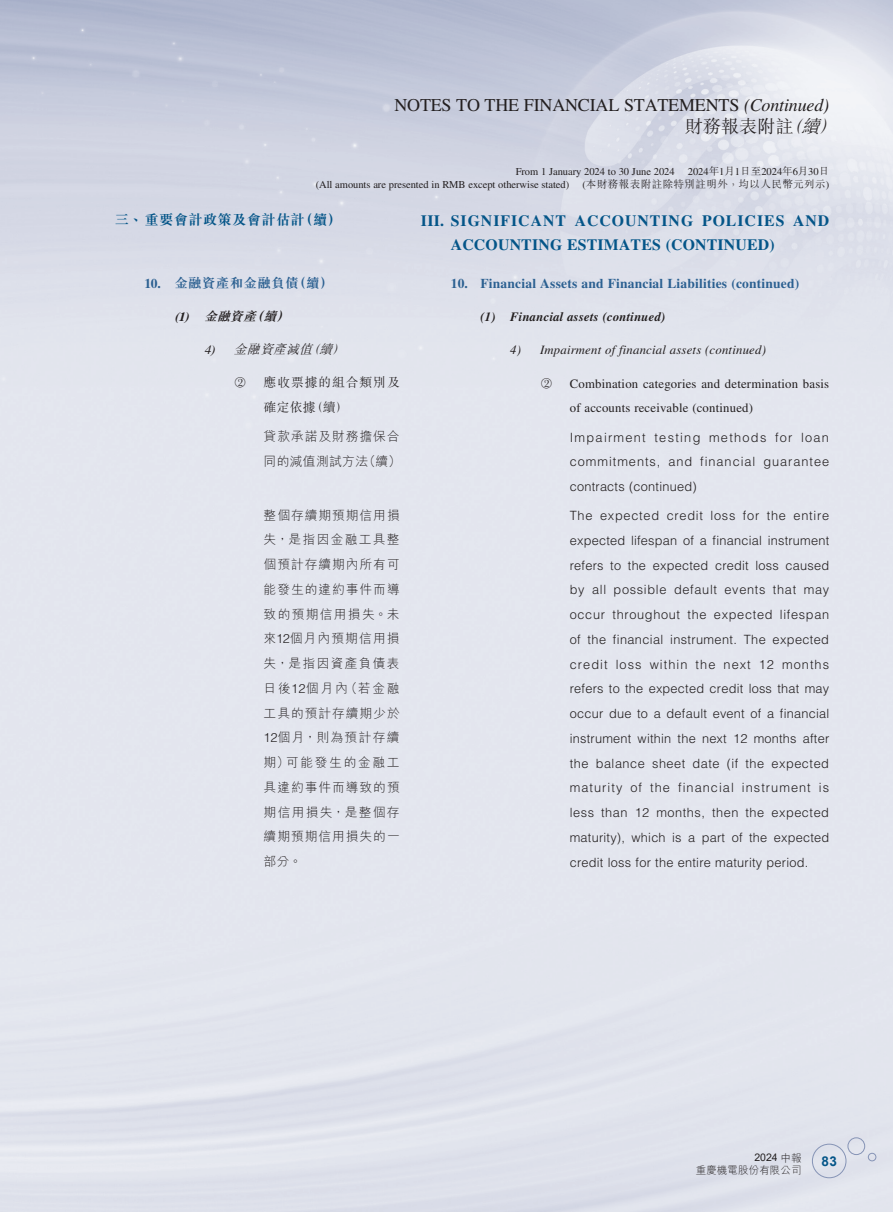
<style>
.page{position:relative;width:893px;height:1212px;background:#fff}
.page>*{position:absolute;margin:0;border:0;box-sizing:border-box;transform-origin:0 0}
.t1{font:18px "Times LT Std";letter-spacing:-.01em;color:#231f20}
.t2{font:300 18px "M Sung HK";letter-spacing:.005em;color:#231f20}
.t3{font:700 15.75px/24.8px "Times LT Std";letter-spacing:.065em;color:#045588}
.t4{font:700 14.25px "M Sung HK";letter-spacing:.025em;color:#045588}
.t5{font:700 13.5px "Times LT Std";letter-spacing:.015em;color:#2b6091}
.t6{font:700 13.5px "M Sung HK";letter-spacing:.025em;color:#2b6091}
.t7{font:700 13.5px "Arial";color:#045588}
.t8{font:300 12.75px/24.8px "Helvetica LT Std";letter-spacing:.02em;color:#231f20;text-align:justify}
.t9{font:300 12.75px/24.8px "M Hei HK";letter-spacing:.075em;color:#231f20}
.t10{font:12.75px/24.8px "Times LT Std";letter-spacing:.015em;color:#231f20}
.t11{font:italic 12.75px "Times LT Std";letter-spacing:.015em;color:#231f20}
.t12{font:italic 700 12.75px "Times LT Std";letter-spacing:.015em;color:#231f20}
.t13{font:300 12.75px/24.8px "M Sung HK";letter-spacing:.075em;color:#231f20}
.t14{font:italic 300 12.75px "M Sung HK";color:#231f20}
.t15{font:italic 700 12.75px "M Sung HK";color:#231f20}
.t16{font:10.5px "Times LT Std";letter-spacing:-.005em;color:#231f20}
.t17{font:300 10.5px "M Sung HK";letter-spacing:.045em;color:#231f20}
.t18{font:300 10.5px "M Hei HK";letter-spacing:.01em;color:#231f20}
.t19{font:10.5px "Arial";color:#231f20}
.s1{font-style:italic}
.s2{font-family:"M Sung HK";font-weight:300}
.s3{font-family:"Times LT Std";font-weight:400}
.s4{font-family:"Times LT Std"}
.s5{font-family:"Helvetica LT Std"}
.s6{font-family:"M Hei HK";font-weight:300}
</style>
<div class="page">
<div style="left:812px;top:1144px;width:34px;height:34px;border:1px solid #8694b6;border-radius:50%"></div>
<div style="left:847px;top:1137px;width:18px;height:18px;border:1px solid #8694b6;border-radius:50%"></div>
<div style="left:868px;top:1153px;width:8px;height:8px;border:1px solid #8694b6;border-radius:50%"></div>
<h1 class="t1" style="left:394px;top:94px;width:436px">NOTES TO THE FINANCIAL STATEMENTS <span class="s1">(Continued)</span></h1>
<h1 class="t2" style="left:685px;top:114px;width:159px">財務報表附註<span class="s1">（續）</span></h1>
<p class="t16" style="left:516px;top:166px;width:161px">From 1 January 2024 to 30 June 2024</p>
<p class="t16" style="left:688px;top:166px;width:143px">2024<span class="s2">年</span>1<span class="s2">月</span>1<span class="s2">日至</span>2024<span class="s2">年</span>6<span class="s2">月</span>30<span class="s2">日</span></p>
<p class="t16" style="left:316px;top:179px;width:255px">(All amounts are presented in RMB except otherwise stated)</p>
<p class="t17" style="left:582px;top:177px;width:248px"><span class="s3">(</span>本財務報表附註除特別註明外，均以人民幣元列示<span class="s3">)</span></p>
<p class="t4" style="left:115px;top:213px;width:228px">三、重要會計政策及會計估計（續）</p>
<p class="t6" style="left:145px;top:276px;width:190px"><span class="s4">10.</span> 金融資產和金融負債（續）</p>
<p class="t15" style="left:174px;top:310px;width:119px"><span class="s4">(1)</span> 金融資產（續）</p>
<p class="t14" style="left:204px;top:340px;width:146px"><span class="s3">4)</span> 金融資產減值（續）</p>
<p class="t13" style="left:234px;top:369px;width:14px">②</p>
<p class="t13" style="left:264px;top:369px;width:138px">應收票據的組合類別及確定依據（續）</p>
<p class="t9" style="left:264px;top:424px;width:139px">貸款承諾及財務擔保合同的減值測試方法（續）</p>
<p class="t9" style="left:264px;top:502px;width:138px;text-align:justify">整個存續期預期信用損失，是指因金融工具整個預計存續期內所有可能發生的違約事件而導致的預期信用損失。未來<span class="s5">12</span>個月內預期信用損失，是指因資產負債表日後<span class="s5">12</span>個月內（若金融工具的預計存續期少於<span class="s5">12</span>個月，則為預計存續期）可能發生的金融工具違約事件而導致的預期信用損失，是整個存續期預期信用損失的一部分。</p>
<p class="t3" style="left:451px;top:208px;width:380px;text-indent:-30px">III. SIGNIFICANT ACCOUNTING POLICIES AND<br>ACCOUNTING ESTIMATES (CONTINUED)</p>
<p class="t5" style="left:451px;top:275px;width:350px">10. Financial Assets and Financial Liabilities (continued)</p>
<p class="t12" style="left:480px;top:309px;width:187px">(1) Financial assets (continued)</p>
<p class="t11" style="left:510px;top:343px;width:257px">4) Impairment of financial assets (continued)</p>
<p class="t13" style="left:540px;top:370px;width:14px">②</p>
<p class="t10" style="left:570px;top:371px;width:261px">Combination categories and determination basis of accounts receivable (continued)</p>
<p class="t8" style="left:570px;top:424px;width:261px">Impairment testing methods for loan commitments, and financial guarantee contracts (continued)</p>
<p class="t8" style="left:570px;top:503px;width:261px">The expected credit loss for the entire expected lifespan of a financial instrument refers to the expected credit loss caused by all possible default events that may occur throughout the expected lifespan of the financial instrument. The expected credit loss within the next 12 months refers to the expected credit loss that may occur due to a default event of a financial instrument within the next 12 months after the balance sheet date (if the expected maturity of the financial instrument is less than 12 months, then the expected maturity), which is a part of the expected credit loss for the entire maturity period.</p>
<p class="t19" style="left:754px;top:1150px;width:49px">2024 <span class="s6">中報</span></p>
<p class="t18" style="left:696px;top:1164px;width:107px">重慶機電股份有限公司</p>
<p class="t7" style="left:821px;top:1151px;width:17px">83</p>
</div>
